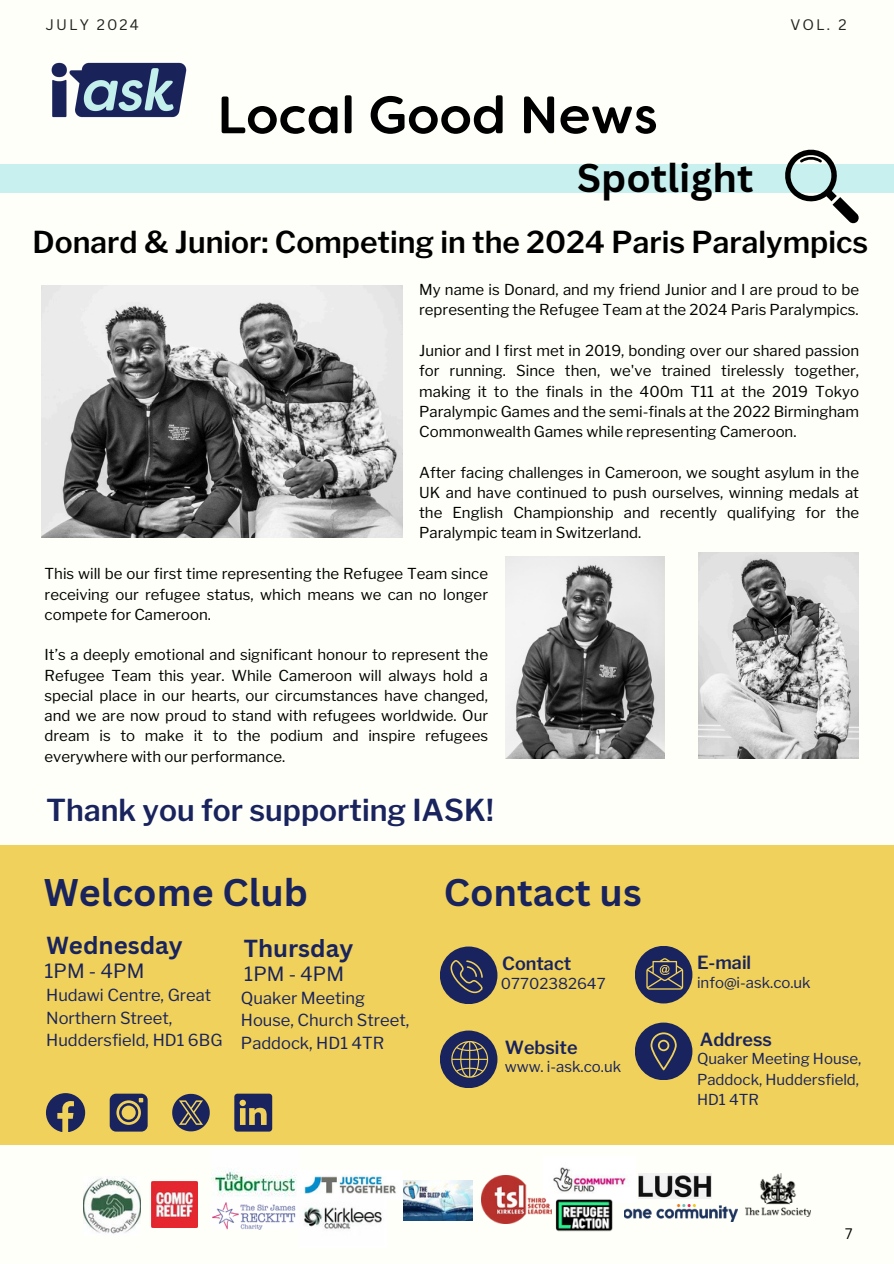
<style>
.page{position:relative;width:894px;height:1264px;background:#fff}
.page>*{position:absolute;margin:0;border:0;box-sizing:border-box;transform-origin:0 0}
.t1{font:500 52.5px "Filson Soft W03";color:#000}
.t2{font:700 39px "Canva Sans";color:#000}
.t3{font:700 37.5px "Canva Sans";color:#19235d}
.t4{font:600 30px "Libre Franklin";color:#000}
.t5{font:600 30px "Libre Franklin";color:#19235d}
.t6{font:700 24px "Canva Sans";color:#19235d}
.t7{font:19.5px "Libre Franklin";color:#19235d}
.t8{font:600 18px "Libre Franklin";color:#19235d}
.t9{font:16.5px/22.5px "Libre Franklin";color:#19235d}
.t10{font:15px/20.2px "Libre Franklin";color:#000;text-align:justify}
.t11{font:15px/20.2px "Libre Franklin";color:#19235d}
.t12{font:14.85px "Canva Sans";letter-spacing:.14em;color:#222}
.t13{font:14.85px "Canva Sans";color:#000}
</style>
<div class="page">
<div style="left:0;top:0;width:893px;height:1263px;background:#fffff9"></div>
<img style="left:51px;top:62px;width:136px;height:56px">
<div style="left:0;top:164px;width:893px;height:29px;background:#c7f0ef"></div>
<svg style="left:785px;top:149px;width:73px;height:75px"></svg>
<img style="left:42px;top:285px;width:360px;height:252px">
<img style="left:505px;top:556px;width:159px;height:202px">
<img style="left:698px;top:552px;width:160px;height:206px">
<img style="left:211px;top:1170px;width:86px;height:49px">
<div style="left:0;top:845px;width:893px;height:300px;background:#f0d15b"></div>
<svg style="left:46px;top:1093px;width:39px;height:38px"></svg>
<svg style="left:234px;top:1093px;width:38px;height:38px"></svg>
<svg style="left:172px;top:1093px;width:37px;height:38px"></svg>
<svg style="left:110px;top:1093px;width:38px;height:38px"></svg>
<div style="left:439px;top:1030px;width:58px;height:58px;background:#19235d;border-radius:50%"></div>
<svg style="left:451px;top:1041px;width:37px;height:36px"></svg>
<div style="left:634px;top:1022px;width:58px;height:58px;background:#19235d;border-radius:50%"></div>
<svg style="left:650px;top:1032px;width:26px;height:38px"></svg>
<div style="left:634px;top:945px;width:58px;height:58px;background:#19235d;border-radius:50%"></div>
<div style="left:439px;top:946px;width:58px;height:58px;background:#19235d;border-radius:50%"></div>
<svg style="left:450px;top:960px;width:33px;height:33px"></svg>
<svg style="left:646px;top:958px;width:37px;height:31px"></svg>
<img style="left:304px;top:1207px;width:78px;height:22px">
<img style="left:213px;top:1201px;width:84px;height:27px">
<img style="left:403px;top:1180px;width:69px;height:39px">
<img style="left:83px;top:1178px;width:57px;height:56px">
<img style="left:152px;top:1181px;width:46px;height:46px">
<img style="left:304px;top:1176px;width:92px;height:18px">
<img style="left:638px;top:1173px;width:73px;height:25px">
<img style="left:553px;top:1167px;width:73px;height:25px">
<img style="left:481px;top:1175px;width:70px;height:48px">
<img style="left:624px;top:1204px;width:113px;height:17px">
<img style="left:555px;top:1199px;width:58px;height:33px">
<img style="left:745px;top:1173px;width:65px;height:43px">
<h4 class="t12" style="left:46px;top:14px;width:94px">JULY 2024</h4>
<h5 class="t12" style="left:790px;top:14px;width:58px">VOL. 2</h5>
<h4 class="t1" style="left:217px;top:81px;width:442px">Local Good News</h4>
<p class="t2" style="left:577px;top:151px;width:177px">Spotlight</p>
<p class="t4" style="left:33px;top:224px;width:836px">Donard &amp; Junior: Competing in the 2024 Paris Paralympics</p>
<p class="t10" style="left:419px;top:280px;width:441px">My name is Donard, and my friend Junior and I are proud to be representing the Refugee Team at the 2024 Paris Paralympics.</p>
<p class="t10" style="left:419px;top:340px;width:441px">Junior and I first met in 2019, bonding over our shared passion for running. Since then, we've trained tirelessly together, making it to the finals in the 400m T11 at the 2019 Tokyo Paralympic Games and the semi-finals at the 2022 Birmingham Commonwealth Games while representing Cameroon.</p>
<p class="t10" style="left:419px;top:462px;width:441px">After facing challenges in Cameroon, we sought asylum in the UK and have continued to push ourselves, winning medals at the English Championship and recently qualifying for the Paralympic team in Switzerland.</p>
<p class="t10" style="left:45px;top:563px;width:445px">This will be our first time representing the Refugee Team since receiving our refugee status, which means we can no longer compete for Cameroon.</p>
<p class="t10" style="left:45px;top:644px;width:445px">It’s a deeply emotional and significant honour to represent the Refugee Team this year. While Cameroon will always hold a special place in our hearts, our circumstances have changed, and we are now proud to stand with refugees worldwide. Our dream is to make it to the podium and inspire refugees everywhere with our performance.</p>
<p class="t5" style="left:46px;top:792px;width:449px">Thank you for supporting IASK!</p>
<p class="t3" style="left:44px;top:865px;width:266px">Welcome Club</p>
<h6 class="t3" style="left:443px;top:865px;width:199px">Contact us</h6>
<p class="t6" style="left:47px;top:928px;width:138px">Wednesday</p>
<p class="t7" style="left:45px;top:959px;width:101px">1PM - 4PM</p>
<h6 class="t9" style="left:46px;top:983px;width:178px">Hudawi Centre, Great<br>Northern Street,<br>Huddersfield, HD1 6BG</h6>
<p class="t6" style="left:244px;top:931px;width:111px">Thursday</p>
<h6 class="t7" style="left:244px;top:962px;width:101px">1PM - 4PM</h6>
<p class="t9" style="left:241px;top:986px;width:170px">Quaker Meeting<br>House, Church Street,<br>Paddock, HD1 4TR</p>
<p class="t8" style="left:502px;top:953px;width:71px">Contact</p>
<p class="t8" style="left:696px;top:951px;width:56px">E-mail</p>
<p class="t11" style="left:696px;top:972px;width:115px">info@i-ask.co.uk</p>
<h2 class="t11" style="left:500px;top:973px;width:106px">07702382647</h2>
<p class="t8" style="left:699px;top:1028px;width:74px">Address</p>
<p class="t11" style="left:696px;top:1048px;width:166px">Quaker Meeting House,<br>Paddock, Huddersfield,<br>HD1 4TR</p>
<h6 class="t8" style="left:504px;top:1036px;width:74px">Website</h6>
<p class="t11" style="left:504px;top:1056px;width:118px">www. i-ask.co.uk</p>
<h5 class="t13" style="left:844px;top:1223px;width:9px">7</h5>
</div>
